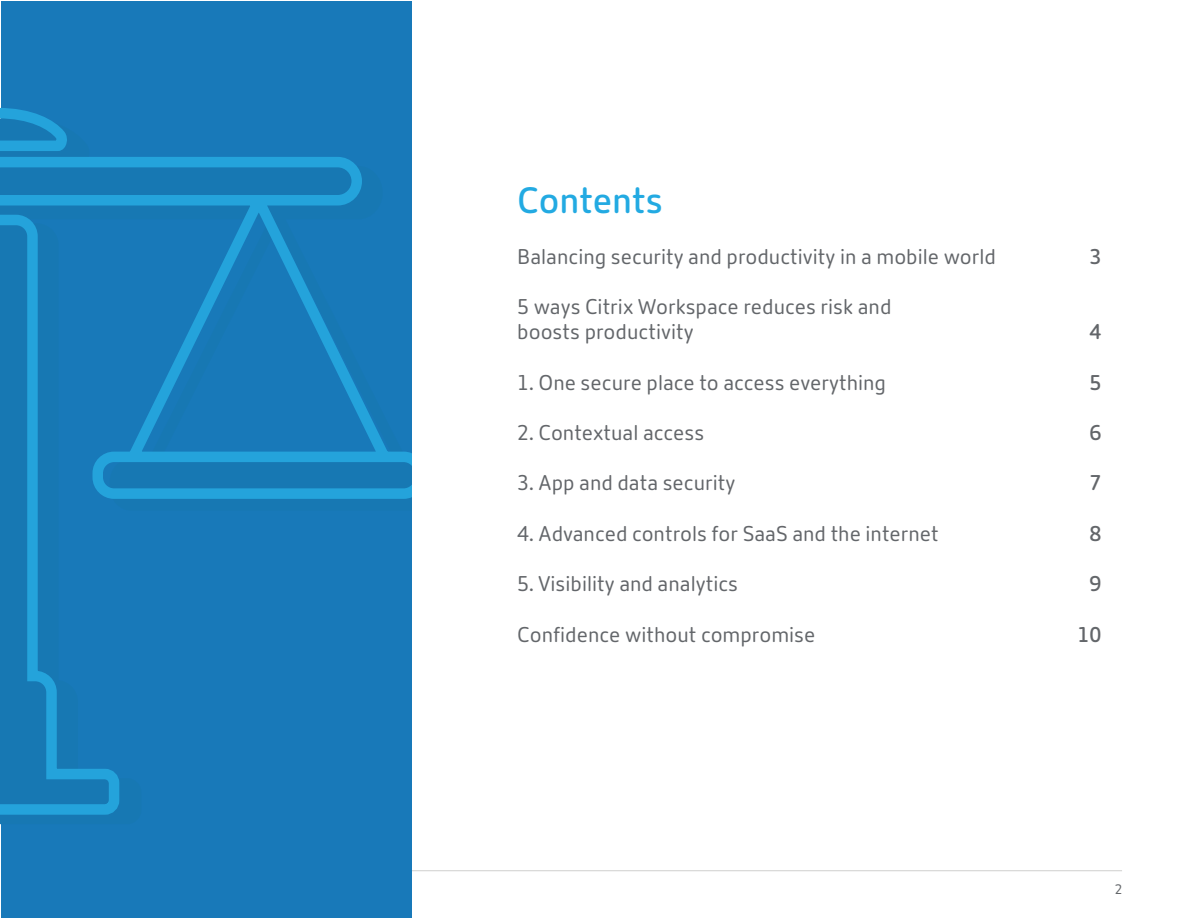
<style>
.page{position:relative;width:1188px;height:918px;background:#fff}
.page>*{position:absolute;margin:0;border:0;box-sizing:border-box;transform-origin:0 0}
.t1{font:600 36px "Citrix New Sans";color:#23aae2}
.t2{font:21px/25.2px "Citrix New Sans";color:#63666a}
.t3{font:600 21px "Citrix New Sans";color:#63666a}
.t4{font:13.5px "Citrix New Sans";color:#63666a}
</style>
<div class="page">
<hr style="left:66px;top:870px;width:1056px;height:1px;background:#d0d0ce">
<div style="left:1px;top:1px;width:410px;height:917px;background:#1879b9"></div>
<svg style="left:1px;top:108px;width:410px;height:707px"></svg>
<h1 class="t1" style="left:517px;top:180px;width:147px">Contents</h1>
<p class="t2" style="left:517px;top:244px;width:480px">Balancing security and productivity in a mobile world</p>
<p class="t3" style="left:1090px;top:244px;width:14px">3</p>
<p class="t2" style="left:517px;top:294px;width:376px">5 ways Citrix Workspace reduces risk and boosts productivity</p>
<p class="t3" style="left:1090px;top:320px;width:14px">4</p>
<p class="t2" style="left:517px;top:370px;width:370px">1. One secure place to access everything</p>
<p class="t3" style="left:1090px;top:370px;width:14px">5</p>
<p class="t2" style="left:517px;top:420px;width:189px">2. Contextual access</p>
<p class="t3" style="left:1090px;top:420px;width:14px">6</p>
<p class="t2" style="left:517px;top:471px;width:220px">3. App and data security</p>
<p class="t3" style="left:1090px;top:471px;width:14px">7</p>
<p class="t2" style="left:517px;top:521px;width:423px">4. Advanced controls for SaaS and the internet</p>
<p class="t3" style="left:1090px;top:521px;width:14px">8</p>
<p class="t2" style="left:517px;top:572px;width:222px">5. Visibility and analytics</p>
<p class="t3" style="left:1090px;top:572px;width:14px">9</p>
<p class="t2" style="left:517px;top:622px;width:300px">Confidence without compromise</p>
<p class="t3" style="left:1078px;top:622px;width:26px">10</p>
<p class="t4" style="left:1115px;top:882px;width:9px">2</p>
</div>
